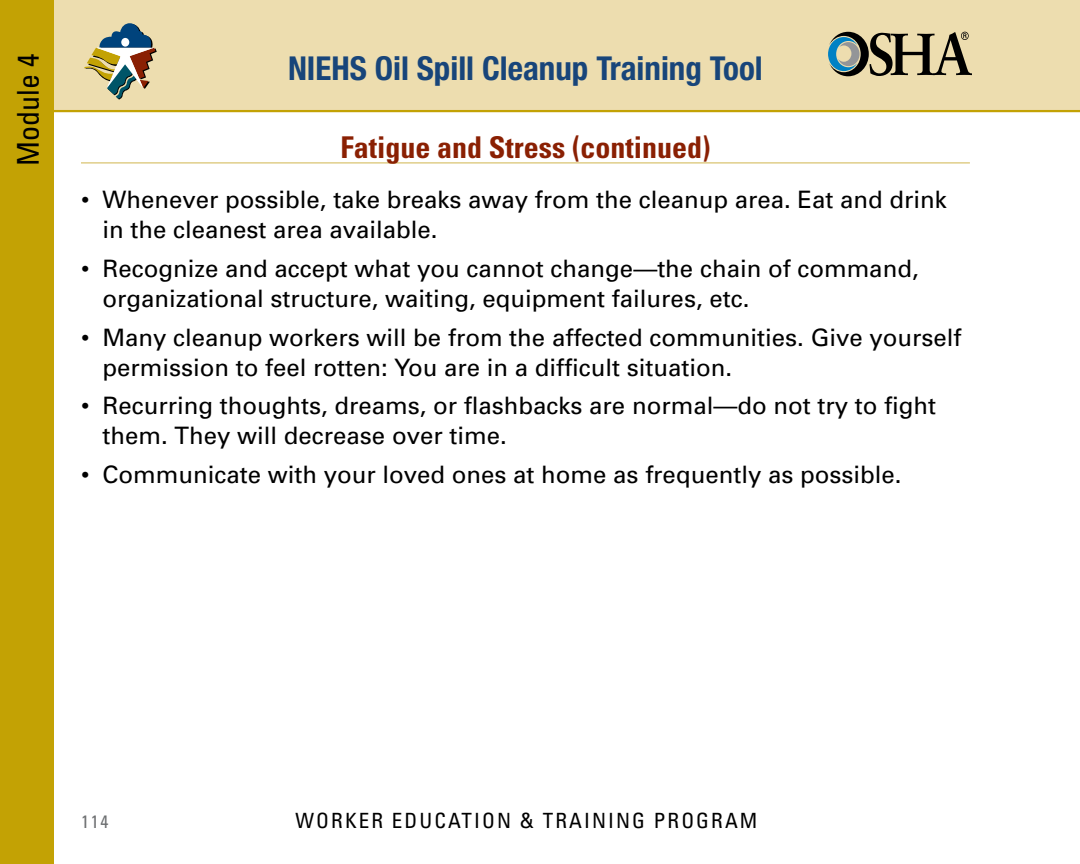
<style>
.page{position:relative;width:1080px;height:864px;background:#fff}
.page>*{position:absolute;margin:0;border:0;box-sizing:border-box;transform-origin:0 0}
.t1{font:700 condensed 33px "Helvetica Neue";color:#18457a}
.t2{font:700 condensed 30px "Univers";color:#8a2003}
.t3{font:condensed 30px "Univers";color:#000}
.t4{font:24px/30px "Univers";color:#000}
.t5{font:condensed 21px "Univers";letter-spacing:.1em;color:#000}
.t6{font:condensed 18px "Univers";color:#6d6f71}
</style>
<div class="page">
<div style="left:0;top:0;width:1080px;height:112px;background:#edddaf"></div>
<hr style="left:0;top:110px;width:1080px;height:2px;background:#c3a204">
<svg style="left:84px;top:23px;width:73px;height:77px"></svg>
<svg style="left:828px;top:32px;width:144px;height:44px"></svg>
<hr style="left:81px;top:162px;width:889px;height:1px;background:#d1b54e">
<div style="left:0;top:0;width:54px;height:864px;background:#c3a204"></div>
<p class="t3" style="left:9px;top:166px;width:113px;rotate:-90deg">MODULE 4</p>
<h1 class="t1" style="left:288px;top:48px;width:476px">NIEHS Oil Spill Cleanup Training Tool</h1>
<p class="t2" style="left:340px;top:129px;width:371px">Fatigue and Stress (continued)</p>
<p class="t4" style="left:103px;top:184px;width:846px;text-indent:-22px">• Whenever possible, take breaks away from the cleanup area. Eat and drink in the cleanest area available.</p>
<p class="t4" style="left:103px;top:253px;width:818px;text-indent:-22px">• Recognize and accept what you cannot change—the chain of command, organizational structure, waiting, equipment failures, etc.</p>
<p class="t4" style="left:103px;top:322px;width:860px;text-indent:-22px">• Many cleanup workers will be from the affected communities. Give yourself permission to feel rotten: You are in a difficult situation.</p>
<p class="t4" style="left:103px;top:390px;width:835px;text-indent:-22px">• Recurring thoughts, dreams, or flashbacks are normal—do not try to fight them. They will decrease over time.</p>
<p class="t4" style="left:81px;top:459px;width:822px">• Communicate with your loved ones at home as frequently as possible.</p>
<p class="t6" style="left:81px;top:810px;width:29px">114</p>
<p class="t5" style="left:296px;top:807px;width:463px">WORKER EDUCATION &amp; TRAINING PROGRAM</p>
</div>
